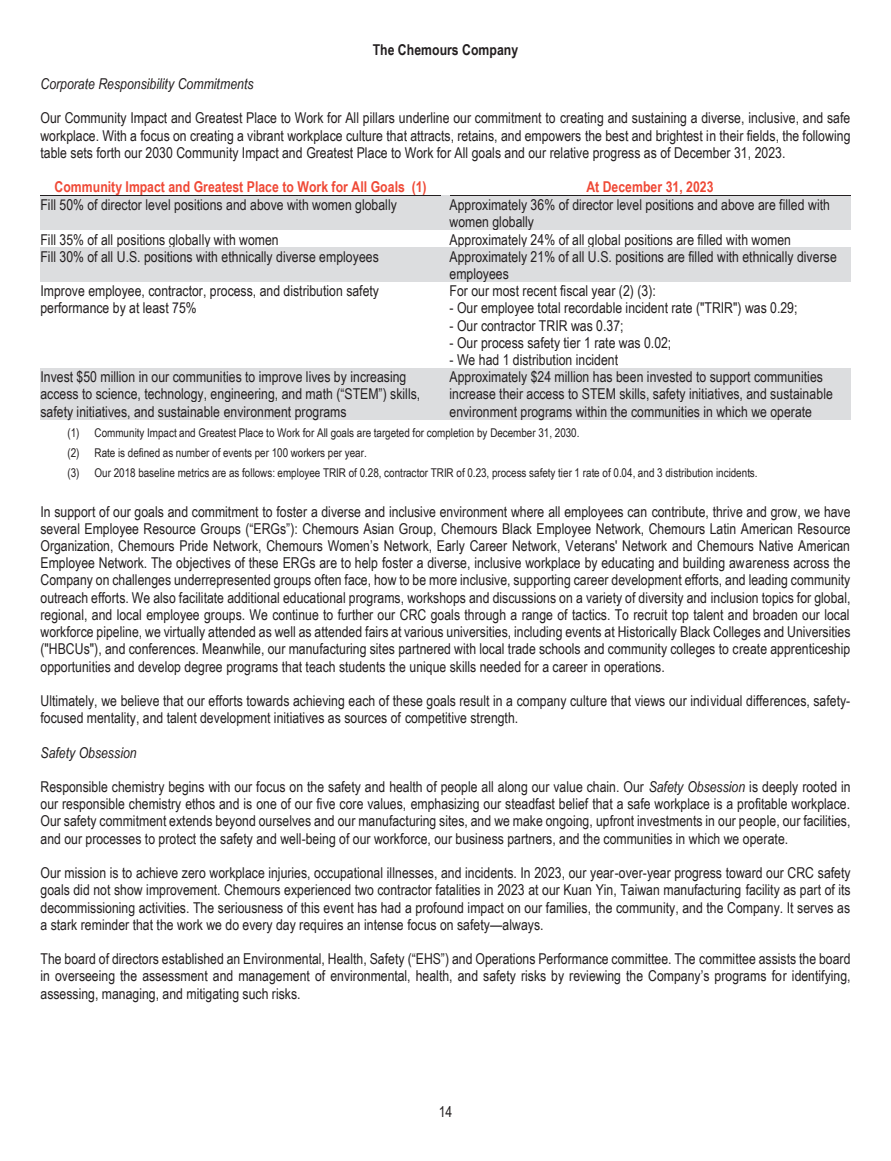
<style>
.page{position:relative;width:891px;height:1161px;background:#fff}
.page>*{position:absolute;margin:0;border:0;box-sizing:border-box;transform-origin:0 0}
.t1{font:15px/17.2px "Vyxlwc Arial Narrow";color:#231f20}
.t2{font:700 15px "Dxxkjl Arial Narrow";color:#ef4936}
.t3{font:italic 15px "Rfpxbl Arial Narrow";color:#231f20}
.t4{font:700 15px "Dxxkjl Arial Narrow";letter-spacing:.005em;color:#231f20}
.t5{font:12px/19.8px "Vyxlwc Arial Narrow";color:#231f20}
.s1{font-family:"Rfpxbl Arial Narrow";font-style:italic}
</style>
<div class="page">
<div style="left:40px;top:196px;width:401px;height:35px;background:#dcdddf"></div>
<div style="left:441px;top:196px;width:9px;height:35px;background:#dcdddf"></div>
<div style="left:450px;top:196px;width:401px;height:18px;background:#dcdddf"></div>
<div style="left:450px;top:214px;width:401px;height:17px;background:#dcdddf"></div>
<hr style="left:40px;top:196px;width:401px;height:1px;background:#231f20">
<hr style="left:450px;top:196px;width:401px;height:1px;background:#231f20">
<div style="left:40px;top:248px;width:401px;height:34px;background:#dcdddf"></div>
<div style="left:441px;top:248px;width:9px;height:34px;background:#dcdddf"></div>
<div style="left:450px;top:248px;width:401px;height:17px;background:#dcdddf"></div>
<div style="left:450px;top:265px;width:401px;height:17px;background:#dcdddf"></div>
<div style="left:40px;top:368px;width:401px;height:18px;background:#dcdddf"></div>
<div style="left:40px;top:386px;width:401px;height:17px;background:#dcdddf"></div>
<div style="left:40px;top:403px;width:401px;height:17px;background:#dcdddf"></div>
<div style="left:441px;top:368px;width:9px;height:52px;background:#dcdddf"></div>
<div style="left:450px;top:368px;width:401px;height:18px;background:#dcdddf"></div>
<div style="left:450px;top:386px;width:401px;height:17px;background:#dcdddf"></div>
<div style="left:450px;top:403px;width:401px;height:17px;background:#dcdddf"></div>
<p class="t4" style="left:373px;top:41px;width:147px">The Chemours Company</p>
<p class="t3" style="left:40px;top:75px;width:215px">Corporate Responsibility Commitments</p>
<p class="t1" style="left:40px;top:109px;width:812px;text-align:justify">Our Community Impact and Greatest Place to Work for All pillars underline our commitment to creating and sustaining a diverse, inclusive, and safe workplace. With a focus on creating a vibrant workplace culture that attracts, retains, and empowers the best and brightest in their fields, the following table sets forth our 2030 Community Impact and Greatest Place to Work for All goals and our relative progress as of December 31, 2023.</p>
<p class="t2" style="left:55px;top:178px;width:374px">Community Impact and Greatest Place to Work for All Goals (1)</p>
<p class="t2" style="left:586px;top:178px;width:129px">At December 31, 2023</p>
<p class="t1" style="left:40px;top:196px;width:358px">Fill 50% of director level positions and above with women globally</p>
<p class="t1" style="left:450px;top:196px;width:382px">Approximately 36% of director level positions and above are filled with women globally</p>
<p class="t1" style="left:40px;top:231px;width:240px">Fill 35% of all positions globally with women</p>
<p class="t1" style="left:450px;top:231px;width:343px">Approximately 24% of all global positions are filled with women</p>
<p class="t1" style="left:40px;top:248px;width:340px">Fill 30% of all U.S. positions with ethnically diverse employees</p>
<p class="t1" style="left:450px;top:248px;width:389px">Approximately 21% of all U.S. positions are filled with ethnically diverse employees</p>
<p class="t1" style="left:40px;top:282px;width:340px">Improve employee, contractor, process, and distribution safety performance by at least 75%</p>
<p class="t1" style="left:450px;top:282px;width:208px">For our most recent fiscal year (2) (3):</p>
<p class="t1" style="left:450px;top:299px;width:349px">- Our employee total recordable incident rate ("TRIR") was 0.29;</p>
<p class="t1" style="left:450px;top:317px;width:176px">- Our contractor TRIR was 0.37;</p>
<p class="t1" style="left:450px;top:334px;width:223px">- Our process safety tier 1 rate was 0.02;</p>
<p class="t1" style="left:450px;top:351px;width:170px">- We had 1 distribution incident</p>
<p class="t1" style="left:40px;top:368px;width:381px">Invest $50 million in our communities to improve lives by increasing access to science, technology, engineering, and math (“STEM”) skills, safety initiatives, and sustainable environment programs</p>
<p class="t1" style="left:450px;top:368px;width:385px">Approximately $24 million has been invested to support communities increase their access to STEM skills, safety initiatives, and sustainable environment programs within the communities in which we operate</p>
<p class="t5" style="left:68px;top:423px;width:692px">(1) Community Impact and Greatest Place to Work for All goals are targeted for completion by December 31, 2030.<br>(2) Rate is defined as number of events per 100 workers per year.<br>(3) Our 2018 baseline metrics are as follows: employee TRIR of 0.28, contractor TRIR of 0.23, process safety tier 1 rate of 0.04, and 3 distribution incidents.</p>
<p class="t1" style="left:40px;top:502px;width:812px;text-align:justify">In support of our goals and commitment to foster a diverse and inclusive environment where all employees can contribute, thrive and grow, we have several Employee Resource Groups (“ERGs”): Chemours Asian Group, Chemours Black Employee Network, Chemours Latin American Resource Organization, Chemours Pride Network, Chemours Women’s Network, Early Career Network, Veterans' Network and Chemours Native American Employee Network. The objectives of these ERGs are to help foster a diverse, inclusive workplace by educating and building awareness across the Company on challenges underrepresented groups often face, how to be more inclusive, supporting career development efforts, and leading community outreach efforts. We also facilitate additional educational programs, workshops and discussions on a variety of diversity and inclusion topics for global, regional, and local employee groups. We continue to further our CRC goals through a range of tactics. To recruit top talent and broaden our local workforce pipeline, we virtually attended as well as attended fairs at various universities, including events at Historically Black Colleges and Universities ("HBCUs"), and conferences. Meanwhile, our manufacturing sites partnered with local trade schools and community colleges to create apprenticeship opportunities and develop degree programs that teach students the unique skills needed for a career in operations.</p>
<p class="t1" style="left:41px;top:692px;width:811px">Ultimately, we believe that our efforts towards achieving each of these goals result in a company culture that views our individual differences, safety&shy;focused mentality, and talent development initiatives as sources of competitive strength.</p>
<p class="t3" style="left:41px;top:744px;width:98px">Safety Obsession</p>
<p class="t1" style="left:41px;top:778px;width:812px;text-align:justify">Responsible chemistry begins with our focus on the safety and health of people all along our value chain. Our <span class="s1">Safety Obsession</span> is deeply rooted in our responsible chemistry ethos and is one of our five core values, emphasizing our steadfast belief that a safe workplace is a profitable workplace.<br>Our safety commitment extends beyond ourselves and our manufacturing sites, and we make ongoing, upfront investments in our people, our facilities, and our processes to protect the safety and well-being of our workforce, our business partners, and the communities in which we operate.</p>
<p class="t1" style="left:41px;top:864px;width:812px;text-align:justify">Our mission is to achieve zero workplace injuries, occupational illnesses, and incidents. In 2023, our year-over-year progress toward our CRC safety goals did not show improvement. Chemours experienced two contractor fatalities in 2023 at our Kuan Yin, Taiwan manufacturing facility as part of its decommissioning activities. The seriousness of this event has had a profound impact on our families, the community, and the Company. It serves as a stark reminder that the work we do every day requires an intense focus on safety—always.</p>
<p class="t1" style="left:41px;top:950px;width:812px;text-align:justify">The board of directors established an Environmental, Health, Safety (“EHS”) and Operations Performance committee. The committee assists the board in overseeing the assessment and management of environmental, health, and safety risks by reviewing the Company’s programs for identifying, assessing, managing, and mitigating such risks.</p>
<p class="t1" style="left:439px;top:1103px;width:15px">14</p>
</div>
